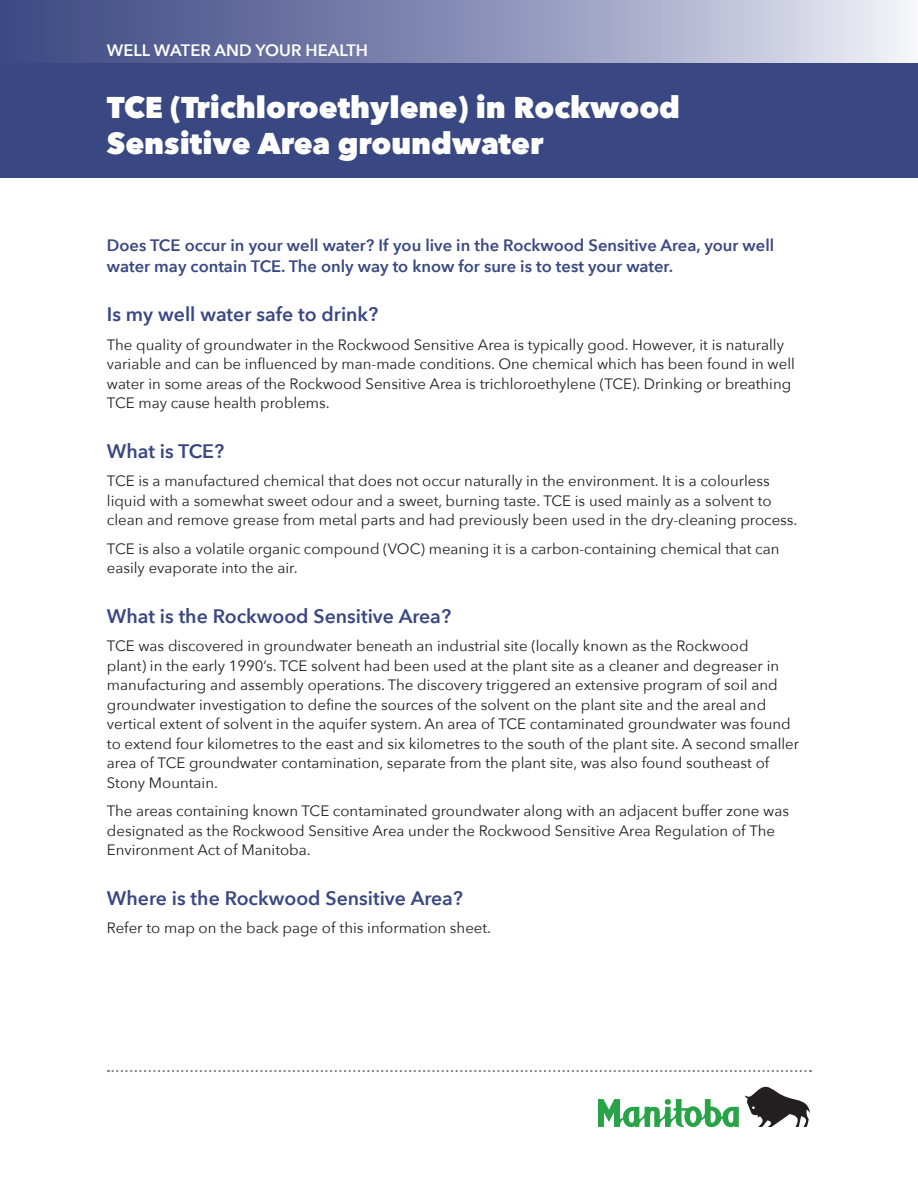
<style>
.page{position:relative;width:918px;height:1188px;background:#fff}
.page>*{position:absolute;margin:0;border:0;box-sizing:border-box;transform-origin:0 0}
.t1{font:800 30px/36px "Avenir Next";color:#fff}
.Heading_1{font:600 19.5px "Avenir Next";color:#394882}
.Lead_In{font:600 16.5px/21px "Avenir Next";color:#394882}
.Heading_1-2{font:600 16.5px "Avenir Next";color:#fff}
.Text{font:15px/19.5px "Avenir Next";color:#231f20}
</style>
<div class="page">
<div style="left:0;top:0;width:918px;height:177px;background:#394882"></div>
<div style="left:0;top:0;width:918px;height:63px;background:linear-gradient(to right,#313e7d,#e8e8f3)"></div>
<svg style="left:745px;top:1087px;width:65px;height:40px"></svg>
<svg style="left:598px;top:1099px;width:141px;height:28px"></svg>
<svg style="left:108px;top:1070px;width:703px;height:2px"></svg>
<h1 class="Heading_1-2" style="left:107px;top:36px;width:263px">WELL WATER AND YOUR HEALTH</h1>
<h1 class="t1" style="left:107px;top:89px;width:575px">TCE (Trichloroethylene) in Rockwood<br>Sensitive Area groundwater</h1>
<h2 class="Lead_In" style="left:107px;top:234px;width:669px">Does TCE occur in your well water? If you live in the Rockwood Sensitive Area, your well water may contain TCE. The only way to know for sure is to test your water.</h2>
<h1 class="Heading_1" style="left:107px;top:297px;width:273px">Is my well water safe to drink?</h1>
<p class="Text" style="left:107px;top:334px;width:690px">The quality of groundwater in the Rockwood Sensitive Area is typically good. However, it is naturally variable and can be influenced by man-made conditions. One chemical which has been found in well water in some areas of the Rockwood Sensitive Area is trichloroethylene (TCE). Drinking or breathing TCE may cause health problems.</p>
<h1 class="Heading_1" style="left:107px;top:434px;width:119px">What is TCE?</h1>
<p class="Text" style="left:107px;top:470px;width:692px">TCE is a manufactured chemical that does not occur naturally in the environment. It is a colourless liquid with a somewhat sweet odour and a sweet, burning taste. TCE is used mainly as a solvent to clean and remove grease from metal parts and had previously been used in the dry-cleaning process.</p>
<p class="Text" style="left:107px;top:538px;width:674px">TCE is also a volatile organic compound (VOC) meaning it is a carbon-containing chemical that can easily evaporate into the air.</p>
<h1 class="Heading_1" style="left:107px;top:599px;width:346px">What is the Rockwood Sensitive Area?</h1>
<p class="Text" style="left:107px;top:635px;width:694px">TCE was discovered in groundwater beneath an industrial site (locally known as the Rockwood<br>plant) in the early 1990’s. TCE solvent had been used at the plant site as a cleaner and degreaser in manufacturing and assembly operations. The discovery triggered an extensive program of soil and groundwater investigation to define the sources of the solvent on the plant site and the areal and vertical extent of solvent in the aquifer system. An area of TCE contaminated groundwater was found to extend four kilometres to the east and six kilometres to the south of the plant site. A second smaller area of TCE groundwater contamination, separate from the plant site, was also found southeast of Stony Mountain.</p>
<p class="Text" style="left:107px;top:800px;width:684px">The areas containing known TCE contaminated groundwater along with an adjacent buffer zone was designated as the Rockwood Sensitive Area under the Rockwood Sensitive Area Regulation of The<br>Environment Act of Manitoba.</p>
<h1 class="Heading_1" style="left:107px;top:881px;width:358px">Where is the Rockwood Sensitive Area?</h1>
<p class="Text" style="left:107px;top:917px;width:386px">Refer to map on the back page of this information sheet.</p>
</div>
